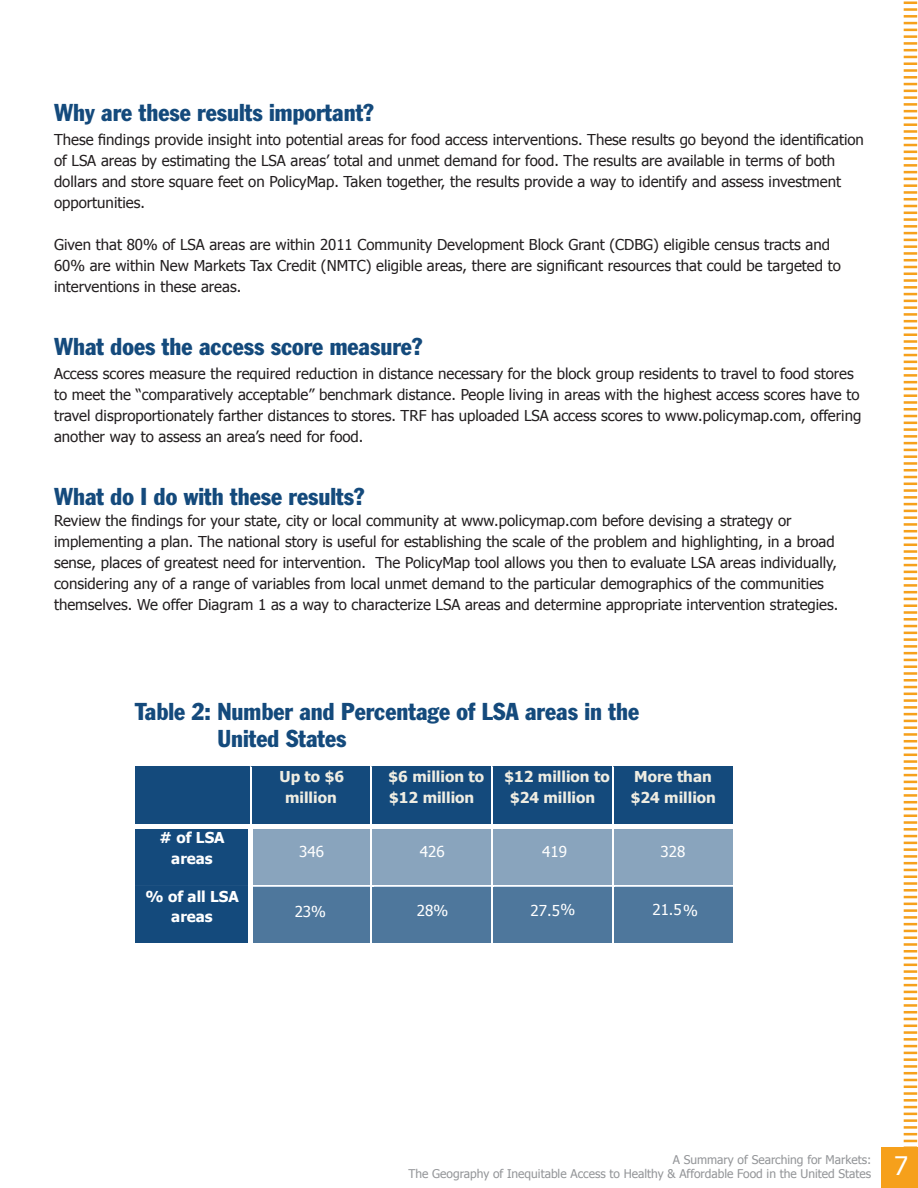
<style>
.page{position:relative;width:918px;height:1188px;background:#fff}
.page>*{position:absolute;margin:0;border:0;box-sizing:border-box;transform-origin:0 0}
.t1{font:25.5px "Tahoma";color:#fff}
.t2{font:condensed 24px/27px "Franklin Gothic Std";color:#144a7c}
.t3{font:15px/21px "Tahoma";color:#231f20}
.t4{font:700 15px/20.9px "Tahoma";color:#efede2}
.t5{font:15px "Tahoma";color:#fff}
.t6{font:700 15px/20.9px "Tahoma";color:#fff;text-align:center}
.t7{font:12px/14.4px "Tahoma";color:#939598;text-align:right}
</style>
<div class="page">
<div style="left:882px;top:1148px;width:36px;height:40px;background:#f6a01b"></div>
<svg style="left:904px;top:1px;width:13px;height:1147px"></svg>
<div style="left:251px;top:767px;width:9px;height:58px;border:2px solid #144a7c"></div>
<div style="left:363px;top:767px;width:8px;height:57px;background:#144a7c"></div>
<div style="left:363px;top:767px;width:8px;height:58px;border:2px solid #144a7c"></div>
<div style="left:259px;top:767px;width:104px;height:21px;background:#144a7c"></div>
<div style="left:259px;top:788px;width:104px;height:36px;background:#144a7c"></div>
<div style="left:372px;top:767px;width:8px;height:57px;background:#144a7c"></div>
<div style="left:484px;top:767px;width:7px;height:57px;background:#144a7c"></div>
<div style="left:380px;top:767px;width:104px;height:21px;background:#144a7c"></div>
<div style="left:380px;top:788px;width:104px;height:36px;background:#144a7c"></div>
<div style="left:493px;top:767px;width:7px;height:57px;background:#144a7c"></div>
<div style="left:605px;top:767px;width:7px;height:57px;background:#144a7c"></div>
<div style="left:500px;top:767px;width:105px;height:21px;background:#144a7c"></div>
<div style="left:500px;top:788px;width:105px;height:36px;background:#144a7c"></div>
<div style="left:614px;top:767px;width:7px;height:57px;background:#144a7c"></div>
<div style="left:726px;top:767px;width:7px;height:57px;background:#144a7c"></div>
<div style="left:621px;top:767px;width:105px;height:21px;background:#144a7c"></div>
<div style="left:621px;top:788px;width:105px;height:36px;background:#144a7c"></div>
<div style="left:251px;top:766px;width:120px;height:2px;border:2px solid #144a7c"></div>
<div style="left:371px;top:766px;width:121px;height:2px;border:2px solid #144a7c"></div>
<div style="left:492px;top:766px;width:121px;height:2px;border:2px solid #144a7c"></div>
<div style="left:613px;top:766px;width:121px;height:2px;border:2px solid #144a7c"></div>
<hr style="left:371px;top:767px;width:1px;height:57px;background:#fff">
<hr style="left:492px;top:767px;width:1px;height:57px;background:#fff">
<hr style="left:612px;top:767px;width:2px;height:57px;background:#fff">
<hr style="left:733px;top:767px;width:2px;height:57px;background:#fff">
<div style="left:253px;top:828px;width:481px;height:57px;background:#89a4bd"></div>
<hr style="left:257px;top:824px;width:114px;height:4px;background:#fff">
<hr style="left:371px;top:828px;width:1px;height:57px;background:#fff">
<hr style="left:492px;top:828px;width:1px;height:57px;background:#fff">
<hr style="left:612px;top:828px;width:2px;height:57px;background:#fff">
<hr style="left:733px;top:828px;width:2px;height:57px;background:#fff">
<div style="left:253px;top:886px;width:482px;height:57px;background:#4e779c"></div>
<hr style="left:253px;top:886px;width:118px;height:1px;background:#d3e0ef">
<hr style="left:374px;top:886px;width:118px;height:1px;background:#d3e0ef">
<hr style="left:494px;top:886px;width:118px;height:1px;background:#d3e0ef">
<hr style="left:615px;top:886px;width:118px;height:1px;background:#d3e0ef">
<svg style="left:135px;top:766px;width:122px;height:177px;background:#245684"></svg>
<hr style="left:371px;top:887px;width:1px;height:56px;background:#fff">
<hr style="left:492px;top:887px;width:1px;height:56px;background:#fff">
<hr style="left:612px;top:887px;width:2px;height:56px;background:#fff">
<hr style="left:733px;top:887px;width:2px;height:56px;background:#fff">
<p class="t2" style="left:54px;top:99px;width:321px">Why are these results important?</p>
<p class="t3" style="left:54px;top:129px;width:811px">These findings provide insight into potential areas for food access interventions. These results go beyond the identification of LSA areas by estimating the LSA areas’ total and unmet demand for food. The results are available in terms of both dollars and store square feet on PolicyMap. Taken together, the results provide a way to identify and assess investment opportunities.</p>
<p class="t3" style="left:54px;top:234px;width:788px">Given that 80% of LSA areas are within 2011 Community Development Block Grant (CDBG) eligible census tracts and<br>60% are within New Markets Tax Credit (NMTC) eligible areas, there are significant resources that could be targeted to interventions in these areas.</p>
<p class="t2" style="left:54px;top:333px;width:370px">What does the access score measure?</p>
<p class="t3" style="left:54px;top:363px;width:809px">Access scores measure the required reduction in distance necessary for the block group residents to travel to food stores to meet the “comparatively acceptable” benchmark distance. People living in areas with the highest access scores have to travel disproportionately farther distances to stores. TRF has uploaded LSA access scores to www.policymap.com, offering another way to assess an area’s need for food.</p>
<p class="t2" style="left:54px;top:483px;width:312px">What do I do with these results?</p>
<p class="t3" style="left:54px;top:510px;width:786px">Review the findings for your state, city or local community at www.policymap.com before devising a strategy or implementing a plan. The national story is useful for establishing the scale of the problem and highlighting, in a broad sense, places of greatest need for intervention. The PolicyMap tool allows you then to evaluate LSA areas individually, considering any of a range of variables from local unmet demand to the particular demographics of the communities themselves. We offer Diagram 1 as a way to characterize LSA areas and determine appropriate intervention strategies.</p>
<p class="t2" style="left:217px;top:698px;width:423px;text-indent:-82px">Table 2: Number and Percentage of LSA areas in the<br>United States</p>
<p class="t4" style="left:279px;top:765px;width:66px;text-align:center">Up to $6 million</p>
<p class="t4" style="left:389px;top:765px;width:97px">$6 million to $12 million</p>
<p class="t4" style="left:510px;top:765px;width:101px;text-indent:-6px">$12 million to $24 million</p>
<p class="t4" style="left:631px;top:765px;width:87px">More than $24 million</p>
<p class="t6" style="left:160px;top:827px;width:67px"># of LSA areas</p>
<p class="t5" style="left:299px;top:841px;width:26px">346</p>
<p class="t5" style="left:420px;top:841px;width:26px">426</p>
<p class="t5" style="left:542px;top:841px;width:26px">419</p>
<p class="t5" style="left:661px;top:841px;width:26px">328</p>
<p class="t6" style="left:145px;top:885px;width:95px">% of all LSA areas</p>
<p class="t5" style="left:295px;top:901px;width:33px">23%</p>
<p class="t5" style="left:417px;top:901px;width:33px">28%</p>
<p class="t5" style="left:531px;top:900px;width:46px">27.5%</p>
<p class="t5" style="left:652px;top:899px;width:47px">21.5%</p>
<p class="t7" style="left:409px;top:1152px;width:464px">A Summary of Searching for Markets:<br>The Geography of Inequitable Access to Healthy &amp; Affordable Food in the United States</p>
<h1 class="t1" style="left:894px;top:1148px;width:15px">7</h1>
</div>
